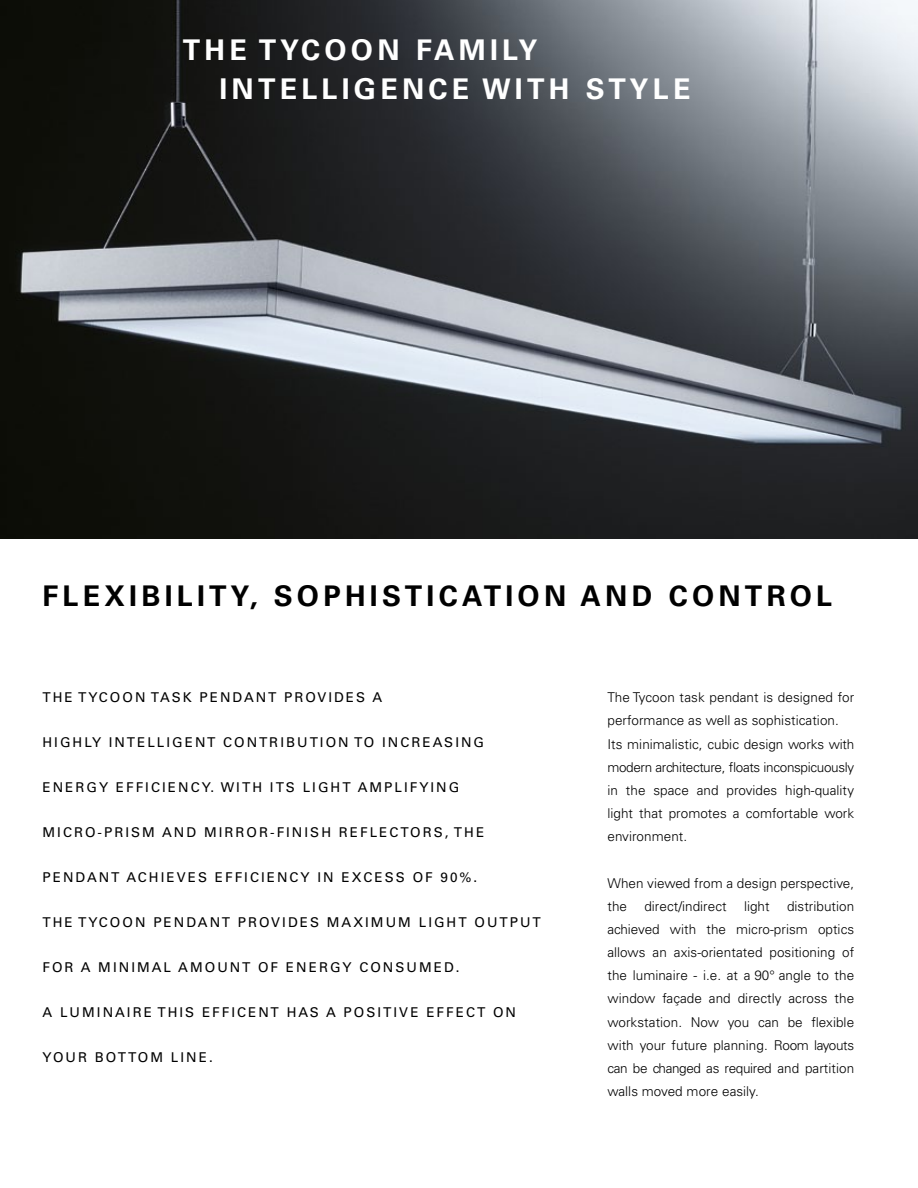
<style>
.page{position:relative;width:918px;height:1188px;background:#fff}
.page>*{position:absolute;margin:0;border:0;box-sizing:border-box;transform-origin:0 0}
.t1{font:700 28.5px/39px "Univers";letter-spacing:.15em;color:#fff}
.t2{font:700 28.5px "Univers";letter-spacing:.15em;color:#000}
.t3{font:300 13.5px/23.1px "Univers";letter-spacing:.005em;color:#000}
.t4{font:13.5px "Univers";letter-spacing:.15em;color:#000}
</style>
<div class="page">
<img style="left:0;top:0;width:918px;height:539px">
<h1 class="t1" style="left:219px;top:30px;width:473px;text-indent:-37px">THE TYCOON FAMILY<br>INTELLIGENCE WITH STYLE</h1>
<h1 class="t2" style="left:43px;top:579px;width:20px">FLE</h1>
<h1 class="t2" style="left:104px;top:579px;width:78px">XIBILITY</h1>
<h1 class="t2" style="left:250px;top:579px;width:583px">, SOPHISTICATION AN D CONTROL</h1>
<p class="t4" style="left:43px;top:689px;width:48px">THE TYCOON</p>
<p class="t4" style="left:151px;top:689px;width:105px">TASK PEN DANT</p>
<p class="t4" style="left:284px;top:689px;width:97px">PROVID ES A</p>
<p class="t4" style="left:43px;top:734px;width:11px">HIGHLY</p>
<p class="t4" style="left:109px;top:734px;width:11px">INTELLIGENT</p>
<p class="t4" style="left:223px;top:734px;width:11px">CONTRI</p>
<p class="t4" style="left:286px;top:734px;width:22px">BUTION</p>
<p class="t4" style="left:354px;top:734px;width:11px">TO</p>
<p class="t4" style="left:382px;top:734px;width:11px">INCREASING</p>
<p class="t4" style="left:43px;top:779px;width:12px">ENERGY</p>
<p class="t4" style="left:116px;top:779px;width:11px">EFFICIENCY</p>
<p class="t4" style="left:211px;top:779px;width:35px">. WITH</p>
<p class="t4" style="left:270px;top:779px;width:9px">ITS</p>
<p class="t4" style="left:303px;top:779px;width:11px">LIGHT</p>
<p class="t4" style="left:358px;top:779px;width:47px">AM PLIFYING</p>
<p class="t4" style="left:43px;top:824px;width:12px">MICRO</p>
<p class="t4" style="left:98px;top:824px;width:28px">‑PRISM</p>
<p class="t4" style="left:162px;top:824px;width:53px">ANDMIRROR-FINISH</p>
<p class="t4" style="left:339px;top:824px;width:12px">REFLECTORS</p>
<p class="t4" style="left:445px;top:824px;width:30px">, THE</p>
<p class="t4" style="left:43px;top:869px;width:11px">PEN</p>
<p class="t4" style="left:76px;top:869px;width:24px">DANT</p>
<p class="t4" style="left:126px;top:869px;width:11px">ACHIEVES</p>
<p class="t4" style="left:215px;top:869px;width:11px">EFFICIENCY</p>
<p class="t4" style="left:317px;top:869px;width:8px">IN</p>
<p class="t4" style="left:342px;top:869px;width:33px">EXCESS</p>
<p class="t4" style="left:413px;top:869px;width:11px">OF</p>
<p class="t4" style="left:441px;top:869px;width:38px">90%.</p>
<p class="t4" style="left:43px;top:914px;width:59px">THE TYCOON</p>
<p class="t4" style="left:153px;top:914px;width:57px">PEN DANT</p>
<p class="t4" style="left:238px;top:914px;width:21px">PROVI</p>
<p class="t4" style="left:288px;top:914px;width:22px">DES</p>
<p class="t4" style="left:327px;top:914px;width:51px">MA XIMUM</p>
<p class="t4" style="left:419px;top:914px;width:11px">LIGHT</p>
<p class="t4" style="left:474px;top:914px;width:12px">OUT</p>
<p class="t4" style="left:510px;top:914px;width:21px">PUT</p>
<p class="t4" style="left:43px;top:959px;width:11px">FOR</p>
<p class="t4" style="left:81px;top:959px;width:29px">A MINIMAL</p>
<p class="t4" style="left:178px;top:959px;width:13px">AMOUNT</p>
<p class="t4" style="left:258px;top:959px;width:11px">OF</p>
<p class="t4" style="left:286px;top:959px;width:12px">ENERGY</p>
<p class="t4" style="left:359px;top:959px;width:13px">CONSUME</p>
<p class="t4" style="left:444px;top:959px;width:17px">D.</p>
<p class="t4" style="left:43px;top:1004px;width:125px">A LUMINAIRE THIS</p>
<p class="t4" style="left:202px;top:1004px;width:11px">EFFICENT</p>
<p class="t4" style="left:287px;top:1004px;width:12px">HAS</p>
<p class="t4" style="left:326px;top:1004px;width:38px">A POSITIVE</p>
<p class="t4" style="left:426px;top:1004px;width:11px">EFFECT</p>
<p class="t4" style="left:493px;top:1004px;width:12px">ON</p>
<p class="t4" style="left:43px;top:1049px;width:12px">YOUR</p>
<p class="t4" style="left:95px;top:1049px;width:24px">BOTTOM</p>
<p class="t4" style="left:171px;top:1049px;width:10px">LINE</p>
<p class="t4" style="left:209px;top:1049px;width:5px">.</p>
<p class="t3" style="left:607px;top:686px;width:248px">The Tycoon task pendant is designed for performance as well as sophistication.<br>Its minimalistic, cubic design works with modern architecture, floats inconspicuously in the space and provides high-quality light that promotes a comfortable work environment.</p>
<p class="t3" style="left:607px;top:871px;width:248px">When viewed from a design perspective, the</p>
<p class="t3" style="left:607px;top:894px;width:248px;text-align:justify;text-indent:180px">distribution achieved with the micro-prism optics allows an axis-orientated positioning of the luminaire - i.e. at a 90° angle to the window façade and directly across the workstation. N ow you can be flexible with your future planning. Room layouts can be changed as required and partition walls moved more easily.</p>
<p class="t3" style="left:644px;top:894px;width:84px">direct/indirect</p>
<p class="t3" style="left:744px;top:894px;width:27px">light</p>
</div>
